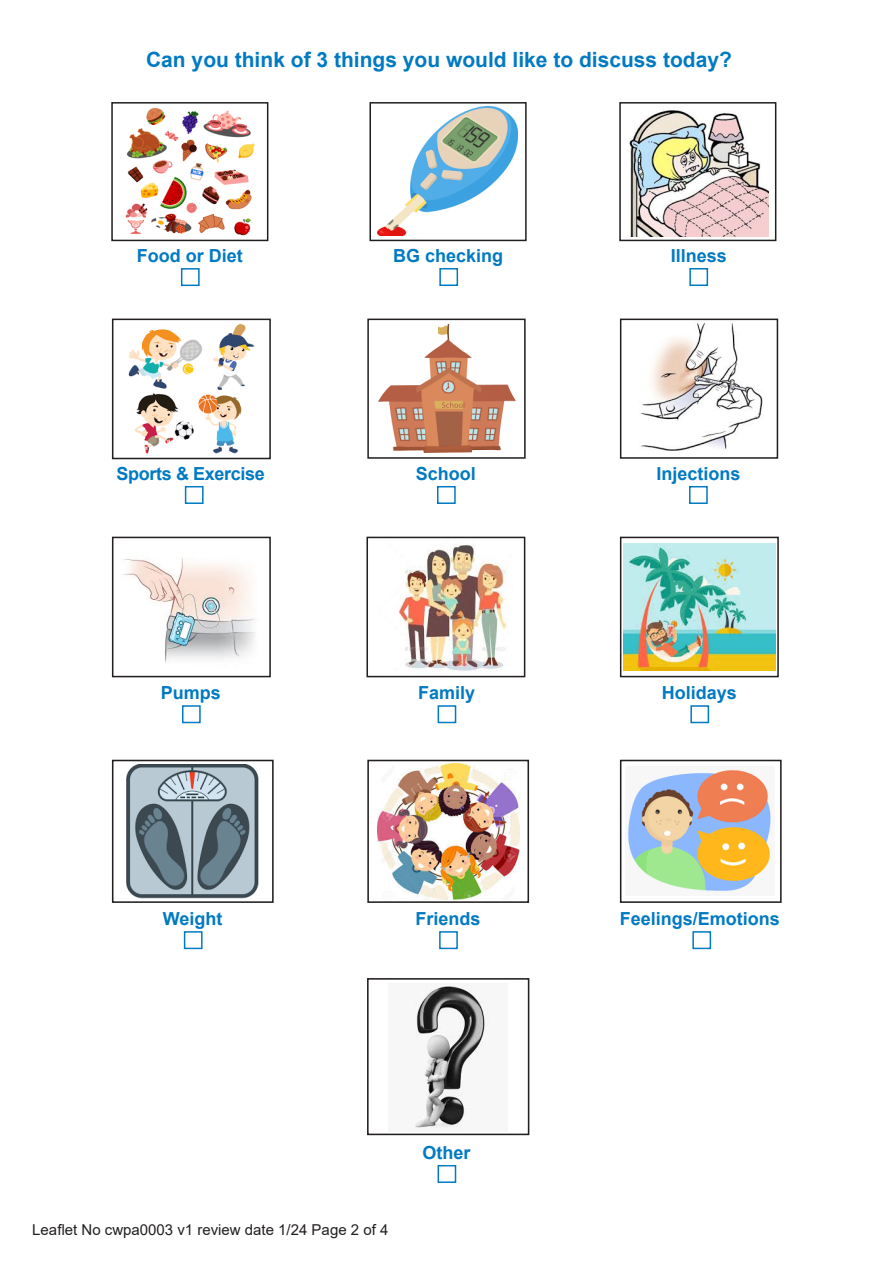
<style>
.page{position:relative;width:893px;height:1263px;background:#fff}
.page>*{position:absolute;margin:0;border:0;box-sizing:border-box;transform-origin:0 0}
.t1{font:700 21px "Arial";color:#007ac2}
.t2{font:700 18px "Arial";color:#007ac2}
.t3{font:700 18px "Arial";letter-spacing:-.02em;color:#007ac2}
.t4{font:15px "Arial";color:#231f20}
</style>
<div class="page">
<img style="left:378px;top:106px;width:139px;height:130px">
<div style="left:369px;top:102px;width:158px;height:139px;border:2px solid #231f20"></div>
<img style="left:629px;top:110px;width:139px;height:126px">
<div style="left:619px;top:102px;width:157px;height:139px;border:2px solid #231f20"></div>
<div style="left:111px;top:102px;width:157px;height:139px;border:2px solid #231f20"></div>
<img style="left:124px;top:107px;width:133px;height:132px">
<div style="left:181px;top:268px;width:19px;height:18px;border:2px solid #007ac2"></div>
<div style="left:439px;top:268px;width:19px;height:18px;border:2px solid #007ac2"></div>
<div style="left:689px;top:268px;width:19px;height:18px;border:2px solid #007ac2"></div>
<div style="left:185px;top:486px;width:19px;height:18px;border:2px solid #007ac2"></div>
<div style="left:689px;top:486px;width:19px;height:18px;border:2px solid #007ac2"></div>
<div style="left:437px;top:486px;width:19px;height:18px;border:2px solid #007ac2"></div>
<div style="left:182px;top:705px;width:19px;height:18px;border:2px solid #007ac2"></div>
<div style="left:438px;top:705px;width:18px;height:18px;border:2px solid #007ac2"></div>
<div style="left:690px;top:705px;width:19px;height:18px;border:2px solid #007ac2"></div>
<div style="left:184px;top:931px;width:19px;height:18px;border:2px solid #007ac2"></div>
<div style="left:439px;top:931px;width:19px;height:18px;border:2px solid #007ac2"></div>
<div style="left:692px;top:931px;width:19px;height:18px;border:2px solid #007ac2"></div>
<div style="left:438px;top:1165px;width:18px;height:18px;border:2px solid #007ac2"></div>
<div style="left:112px;top:319px;width:159px;height:140px;border:2px solid #231f20"></div>
<img style="left:128px;top:323px;width:127px;height:131px">
<div style="left:367px;top:319px;width:159px;height:140px;border:2px solid #231f20"></div>
<img style="left:378px;top:325px;width:137px;height:128px">
<div style="left:620px;top:319px;width:158px;height:140px;border:2px solid #231f20"></div>
<img style="left:640px;top:322px;width:123px;height:129px">
<div style="left:112px;top:537px;width:159px;height:140px;border:2px solid #231f20"></div>
<img style="left:122px;top:558px;width:133px;height:105px">
<div style="left:366px;top:537px;width:159px;height:140px;border:2px solid #231f20"></div>
<img style="left:398px;top:545px;width:109px;height:127px">
<div style="left:620px;top:537px;width:159px;height:140px;border:2px solid #231f20"></div>
<img style="left:623px;top:543px;width:152px;height:128px">
<div style="left:112px;top:760px;width:162px;height:143px;border:2px solid #231f20"></div>
<img style="left:127px;top:764px;width:132px;height:134px">
<div style="left:367px;top:760px;width:162px;height:143px;border:2px solid #231f20"></div>
<img style="left:377px;top:763px;width:143px;height:136px">
<div style="left:620px;top:760px;width:162px;height:143px;border:2px solid #231f20"></div>
<img style="left:627px;top:769px;width:144px;height:123px">
<div style="left:367px;top:978px;width:162px;height:157px;border:2px solid #231f20"></div>
<img style="left:415px;top:984px;width:74px;height:145px">
<p class="t1" style="left:146px;top:45px;width:587px">Can you think of 3 things you would like to discuss today?</p>
<p class="t2" style="left:137px;top:243px;width:108px">Food or Diet</p>
<p class="t2" style="left:393px;top:243px;width:112px">BG checking</p>
<p class="t2" style="left:671px;top:243px;width:58px">Illness</p>
<p class="t3" style="left:117px;top:461px;width:150px">Sports &amp; Exercise</p>
<p class="t2" style="left:416px;top:461px;width:62px">School</p>
<p class="t2" style="left:656px;top:461px;width:86px">Injections</p>
<p class="t2" style="left:161px;top:680px;width:62px">Pumps</p>
<p class="t2" style="left:418px;top:680px;width:59px">Family</p>
<p class="t2" style="left:662px;top:680px;width:77px">Holidays</p>
<p class="t2" style="left:163px;top:906px;width:61px">Weight</p>
<p class="t2" style="left:416px;top:906px;width:67px">Friends</p>
<p class="t2" style="left:620px;top:906px;width:162px">Feelings/Emotions</p>
<p class="t4" style="left:32px;top:1219px;width:358px">Leaflet No cwpa0003 v1 review date 1/24 Page 2 of 4</p>
<p class="t2" style="left:422px;top:1139px;width:50px">Other</p>
</div>
